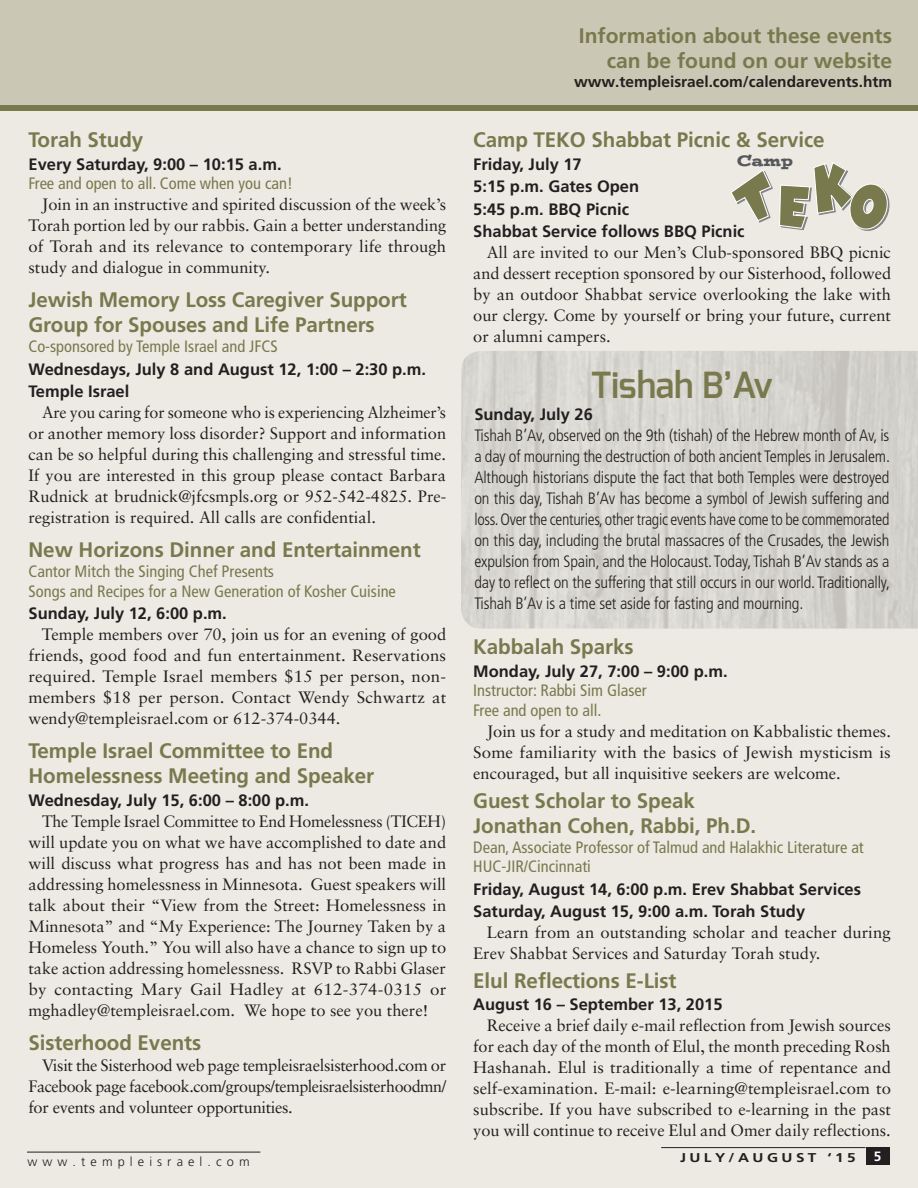
<style>
.page{position:relative;width:918px;height:1188px;background:#fff}
.page>*{position:absolute;margin:0;border:0;box-sizing:border-box;transform-origin:0 0}
.t1{font:600 36px "Exo";letter-spacing:-.005em;color:#79794e}
.t2{font:700 21px/25.2px "Frutiger LT Std";letter-spacing:-.005em;color:#79794e}
.t3{font:16.5px/21px "Sabon";color:#231f20;text-align:justify}
.t4{font:300 condensed 16.5px/21px "Frutiger LT Std";letter-spacing:-.01em;color:#231f20;text-align:justify}
.t5{font:700 16.5px/22.5px "Frutiger LT Std";color:#231f20}
.t6{font:condensed 16.5px/19.8px "Frutiger LT Std";color:#79794e}
.t7{font:700 15.45px "Frutiger LT Std";color:#231f20}
.t8{font:15px "Postino Std";color:#57585a}
.t9{font:700 13.5px "Frutiger LT Std";color:#fff}
.t10{font:300 12.75px "Frutiger LT Std";letter-spacing:.4em;color:#231f20}
.t11{font:700 12.75px "Frutiger LT Std";letter-spacing:.225em;color:#231f20;scale:1.2 1}
</style>
<div class="page">
<div style="left:0;top:99px;width:918px;height:1089px;background:#edeae3"></div>
<div style="left:0;top:0;width:918px;height:108px;background:#cac7b4"></div>
<div style="left:0;top:105px;width:918px;height:6px;background:#79794e"></div>
<div style="left:866px;top:1148px;width:24px;height:17px;background:#231f20"></div>
<hr style="left:661px;top:1147px;width:205px;height:1px;background:#231f20">
<svg style="left:731px;top:162px;width:159px;height:69px"></svg>
<img style="left:461px;top:351px;width:457px;height:278px">
<hr style="left:27px;top:1152px;width:233px;height:1px;background:#231f20">
<p class="t2" style="left:28px;top:127px;width:116px">Torah Study</p>
<p class="t5" style="left:28px;top:153px;width:255px">Every Saturday, 9:00 – 10:15 a.m.</p>
<p class="t6" style="left:28px;top:174px;width:266px">Free and open to all. Come when you can!</p>
<p class="t3" style="left:28px;top:194px;width:419px;text-indent:13px">Join in an instructive and spirited discussion of the week’s Torah portion led by our rabbis. Gain a better understanding of Torah and its relevance to contemporary life through study and dialogue in community.</p>
<p class="t2" style="left:28px;top:287px;width:380px">Jewish Memory Loss Caregiver Support<br>Group for Spouses and Life Partners</p>
<p class="t6" style="left:28px;top:337px;width:251px">Co-sponsored by Temple Israel and JFCS</p>
<p class="t5" style="left:28px;top:358px;width:399px">Wednesdays, July 8 and August 12, 1:00 – 2:30 p.m.<br>Temple Israel</p>
<p class="t3" style="left:28px;top:402px;width:419px;text-indent:14px">Are you caring for someone who is experiencing Alzheimer’s or another memory loss disorder? Support and information can be so helpful during this challenging and stressful time.<br>If you are interested in this group please contact Barbara Rudnick at brudnick@jfcsmpls.org or 952-542-4825. Pre&shy;registration is required. All calls are confidential.</p>
<p class="t2" style="left:28px;top:537px;width:394px">New Horizons Dinner and Entertainment</p>
<p class="t6" style="left:28px;top:561px;width:369px">Cantor Mitch the Singing Chef Presents<br>Songs and Recipes for a New Generation of Kosher Cuisine</p>
<p class="t5" style="left:28px;top:602px;width:200px">Sunday, July 12, 6:00 p.m.</p>
<p class="t3" style="left:28px;top:624px;width:419px;text-indent:13px">Temple members over 70, join us for an evening of good friends, good food and fun entertainment. Reservations required. Temple Israel members $15 per person, non&shy;members $18 per person. Contact Wendy Schwartz at wendy@templeisrael.com or 612-374-0344.</p>
<p class="t2" style="left:28px;top:738px;width:347px">Temple Israel Committee to End<br>Homelessness Meeting and Speaker</p>
<p class="t5" style="left:28px;top:789px;width:282px">Wednesday, July 15, 6:00 – 8:00 p.m.</p>
<p class="t3" style="left:28px;top:810px;width:419px;text-indent:14px">The Temple Israel Committee to End Homelessness (TICEH) will update you on what we have accomplished to date and will discuss what progress has and has not been made in addressing homelessness in Minnesota. Guest speakers will talk about their “View from the Street: Homelessness in Minnesota” and “My Experience: The Journey Taken by a Homeless Youth.” You will also have a chance to sign up to take action addressing homelessness. RSVP to Rabbi Glaser by contacting Mary Gail Hadley at 612-374-0315 or mghadley@templeisrael.com. We hope to see you there!</p>
<p class="t2" style="left:28px;top:1030px;width:174px">Sisterhood Events</p>
<p class="t3" style="left:28px;top:1054px;width:419px;text-indent:14px">Visit the Sisterhood web page templeisraelsisterhood.com or Facebook page facebook.com/groups/templeisraelsisterhoodmn/ for events and volunteer opportunities.</p>
<p class="t10" style="left:27px;top:1155px;width:224px">www. templeisrael. com</p>
<p class="t2" style="left:579px;top:23px;width:315px;text-align:right">Information about these events can be found on our website</p>
<p class="t7" style="left:574px;top:72px;width:320px">www.templeisrael.com/calendarevents.htm</p>
<p class="t2" style="left:473px;top:127px;width:353px">Camp TEKO Shabbat Picnic &amp; Service</p>
<p class="t5" style="left:473px;top:153px;width:273px">Friday, July 17<br>5:15 p.m. Gates Open<br>5:45 p.m. BBQ Picnic<br>Shabbat Service follows BBQ Picnic</p>
<p class="t3" style="left:473px;top:242px;width:420px;text-indent:13px">All are invited to our Men’s Club-sponsored BBQ picnic and dessert reception sponsored by our Sisterhood, followed by an outdoor Shabbat service overlooking the lake with our clergy. Come by yourself or bring your future, current or alumni campers.</p>
<p class="t8" style="left:737px;top:151px;width:58px">Camp</p>
<h1 class="t1" style="left:591px;top:362px;width:184px">Tishah B’Av</h1>
<p class="t5" style="left:474px;top:403px;width:120px">Sunday, July 26</p>
<p class="t4" style="left:474px;top:425px;width:417px">Tishah B’Av, observed on the 9th (tishah) of the Hebrew month of Av, is a day of mourning the destruction of both ancient Temples in Jerusalem.<br>Although historians dispute the fact that both Temples were destroyed on this day, Tishah B’Av has become a symbol of Jewish suffering and loss. Over the centuries, other tragic events have come to be commemorated on this day, including the brutal massacres of the Crusades, the Jewish expulsion from Spain, and the Holocaust. Today, Tishah B’Av stands as a day to reflect on the suffering that still occurs in our world. Traditionally, Tishah B’Av is a time set aside for fasting and mourning.</p>
<p class="t2" style="left:473px;top:634px;width:162px">Kabbalah Sparks</p>
<p class="t5" style="left:473px;top:660px;width:256px">Monday, July 27, 7:00 – 9:00 p.m.</p>
<p class="t6" style="left:473px;top:681px;width:175px">Instructor: Rabbi Sim Glaser<br>Free and open to all.</p>
<p class="t3" style="left:473px;top:721px;width:419px;text-indent:13px">Join us for a study and meditation on Kabbalistic themes.<br>Some familiarity with the basics of Jewish mysticism is encouraged, but all inquisitive seekers are welcome.</p>
<p class="t2" style="left:473px;top:788px;width:285px">Guest Scholar to Speak<br>Jonathan Cohen, Rabbi, Ph.D.</p>
<p class="t6" style="left:473px;top:837px;width:392px">Dean, Associate Professor of Talmud and Halakhic Literature at<br>HUC-JIR/Cincinnati</p>
<p class="t5" style="left:473px;top:878px;width:389px">Friday, August 14, 6:00 p.m. Erev Shabbat Services<br>Saturday, August 15, 9:00 a.m. Torah Study</p>
<p class="t3" style="left:473px;top:922px;width:419px;text-indent:14px">Learn from an outstanding scholar and teacher during<br>Erev Shabbat Services and Saturday Torah study.</p>
<p class="t2" style="left:473px;top:968px;width:205px">Elul Reflections E-List</p>
<p class="t5" style="left:473px;top:993px;width:251px">August 16 – September 13, 2015</p>
<p class="t3" style="left:473px;top:1015px;width:419px;text-indent:13px">Receive a brief daily e-mail reflection from Jewish sources for each day of the month of Elul, the month preceding Rosh Hashanah. Elul is traditionally a time of repentance and self-examination. E-mail: e-learning@templeisrael.com to subscribe. If you have subscribed to e-learning in the past you will continue to receive Elul and Omer daily reflections.</p>
<p class="t11" style="left:680px;top:1150px;width:148px">JULY/AUGUST ‘15</p>
<p class="t9" style="left:874px;top:1148px;width:9px">5</p>
</div>
